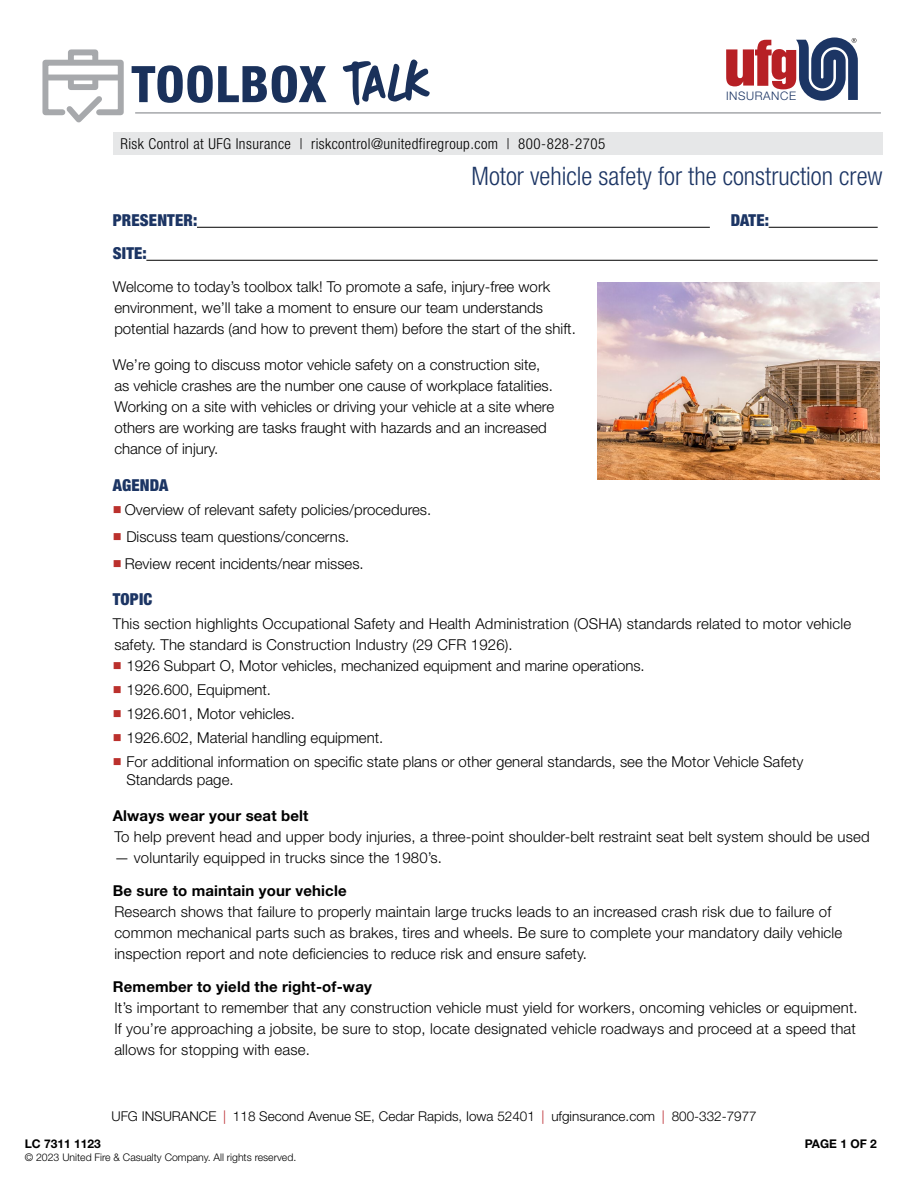
<style>
.page{position:relative;width:918px;height:1188px;background:#fff}
.page>*{position:absolute;margin:0;border:0;box-sizing:border-box;transform-origin:0 0}
.t1{font:800 condensed 50.4px "Helvetica Neue LT Std";letter-spacing:.02em;color:#1a315b}
.t2{font:300 condensed 25.5px "Helvetica Neue LT Std";color:#1c3564}
.t3{font:900 condensed 16.5px "Helvetica Neue LT Std";letter-spacing:.01em;color:#1c3564}
.t4{font:300 15px/21px "Helvetica Neue LT Std";color:#000}
.t5{font:700 15px "Helvetica Neue LT Std";letter-spacing:.01em;color:#000}
.t6{font:300 condensed 15px "Helvetica Neue LT Std";letter-spacing:.03em;color:#000}
.t7{font:300 13.5px "Helvetica Neue LT Std";color:#000}
.t8{font:700 12px "Helvetica Neue LT Std";color:#000}
.t9{font:300 11.85px "Helvetica Neue LT Std";letter-spacing:.05em;color:#1c3564}
.t10{font:300 10.5px "Helvetica Neue LT Std";color:#000}
.s1{font-family:"DK More Or Less";font-weight:400;font-stretch:normal;font-size:56.4px}
.s2{color:#bb302c}
.s3{color:#b72025}
</style>
<div class="page">
<hr style="left:135px;top:112px;width:746px;height:2px;background:#a7a9ac">
<svg style="left:726px;top:37px;width:132px;height:64px"></svg>
<div style="left:68px;top:49px;width:30px;height:17px;border:6px solid #a7a9ac"></div>
<svg style="left:42px;top:57px;width:82px;height:66px"></svg>
<div style="left:113px;top:133px;width:770px;height:22px;background:#e6e7e8"></div>
<hr style="left:197px;top:227px;width:513px;height:1px;background:#000">
<hr style="left:769px;top:227px;width:109px;height:1px;background:#000">
<hr style="left:146px;top:260px;width:732px;height:1px;background:#000">
<img style="left:597px;top:283px;width:283px;height:197px">
<h1 class="t1" style="left:131px;top:53px;width:301px">TOOLBOX <span class="s1">TALK</span></h1>
<p class="t6" style="left:120px;top:135px;width:486px">Risk Control at UFG Insurance | riskcontrol@unitedfiregroup.com | 800-828-2705</p>
<p class="t9" style="left:726px;top:89px;width:71px">INSURANCE</p>
<h2 class="t2" style="left:472px;top:161px;width:413px">Motor vehicle safety for the construction crew</h2>
<p class="t3" style="left:113px;top:210px;width:86px">PRESENTER:</p>
<p class="t3" style="left:731px;top:210px;width:40px">DATE:</p>
<p class="t3" style="left:113px;top:243px;width:35px">SITE:</p>
<p class="t4" style="left:113px;top:275px;width:465px">Welcome to today’s toolbox talk! To promote a safe, injury-free work environment, we’ll take a moment to ensure our team understands potential hazards (and how to prevent them) before the start of the shift.</p>
<p class="t4" style="left:113px;top:354px;width:443px">We’re going to discuss motor vehicle safety on a construction site, as vehicle crashes are the number one cause of workplace fatalities.<br>Working on a site with vehicles or driving your vehicle at a site where others are working are tasks fraught with hazards and an increased chance of injury.</p>
<p class="t3" style="left:113px;top:475px;width:57px">AGENDA</p>
<p class="t4" style="left:113px;top:499px;width:320px"><span class="s2">■</span> Overview of relevant safety policies/procedures.</p>
<p class="t4" style="left:113px;top:526px;width:238px"><span class="s2">■</span> Discuss team questions/concerns.</p>
<p class="t4" style="left:113px;top:553px;width:252px"><span class="s2">■</span> Review recent incidents/near misses.</p>
<p class="t3" style="left:113px;top:589px;width:41px">TOPIC</p>
<p class="t4" style="left:113px;top:613px;width:740px">This section highlights Occupational Safety and Health Administration (OSHA) standards related to motor vehicle safety. The standard is Construction Industry (29 CFR 1926).</p>
<p class="t4" style="left:113px;top:655px;width:533px"><span class="s2">■</span> 1926 Subpart O, Motor vehicles, mechanized equipment and marine operations.</p>
<p class="t4" style="left:113px;top:679px;width:160px"><span class="s2">■</span> 1926.600, Equipment.</p>
<p class="t4" style="left:113px;top:703px;width:184px"><span class="s2">■</span> 1926.601, Motor vehicles.</p>
<p class="t4" style="left:113px;top:727px;width:272px"><span class="s2">■</span> 1926.602, Material handling equipment.</p>
<p class="t4" style="left:126px;top:752px;width:679px;line-height:18px;text-indent:-14px"><span class="s2">■</span> For additional information on specific state plans or other general standards, see the Motor Vehicle Safety<br>Standards page.</p>
<p class="t5" style="left:113px;top:806px;width:197px">Always wear your seat belt</p>
<p class="t4" style="left:114px;top:826px;width:757px">To help prevent head and upper body injuries, a three-point shoulder-belt restraint seat belt system should be used</p>
<p class="t4" style="left:114px;top:847px;width:329px">— voluntarily equipped in trucks since the 1980’s.</p>
<p class="t5" style="left:113px;top:881px;width:235px">Be sure to maintain your vehicle</p>
<p class="t4" style="left:114px;top:901px;width:729px">Research shows that failure to properly maintain large trucks leads to an increased crash risk due to failure of common mechanical parts such as brakes, tires and wheels. Be sure to complete your mandatory daily vehicle inspection report and note deficiencies to reduce risk and ensure safety.</p>
<p class="t5" style="left:113px;top:977px;width:261px">Remember to yield the right-of-way</p>
<p class="t4" style="left:114px;top:997px;width:745px">It’s important to remember that any construction vehicle must yield for workers, oncoming vehicles or equipment.<br>If you’re approaching a jobsite, be sure to stop, locate designated vehicle roadways and proceed at a speed that allows for stopping with ease.</p>
<p class="t7" style="left:111px;top:1108px;width:647px">UFG INSURANCE <span class="s3">|</span> 118 Second Avenue SE, Cedar Rapids, Iowa 52401 <span class="s3">|</span> ufginsurance.com <span class="s3">|</span> 800-332-7977</p>
<p class="t8" style="left:25px;top:1136px;width:78px">LC 7311 1123</p>
<p class="t10" style="left:25px;top:1151px;width:273px">© 2023 United Fire &amp; Casualty Company. All rights reserved.</p>
<p class="t8" style="left:805px;top:1136px;width:74px">PAGE 1 OF 2</p>
</div>
